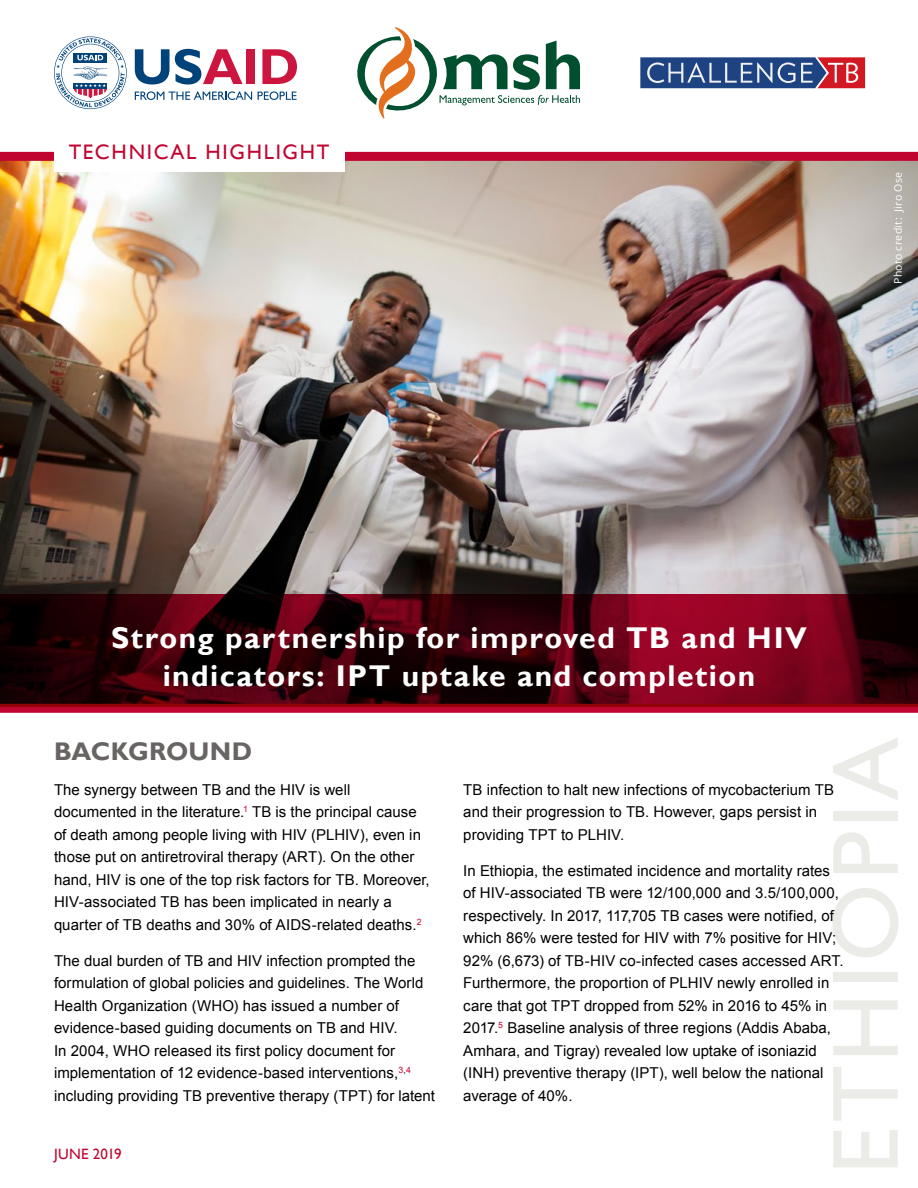
<style>
.page{position:relative;width:918px;height:1188px;background:#fff}
.page>*{position:absolute;margin:0;border:0;box-sizing:border-box;transform-origin:0 0}
.t1{font:94.5px "Gill Sans";letter-spacing:.04em;color:#ebebe8}
.t2{font:700 30px/37.5px "Gill Sans";letter-spacing:.05em;color:#fff;text-align:center}
.Heading_1{font:700 25.5px "Gill Sans";letter-spacing:.005em;color:#686463}
.t3{font:21px "Gill Sans";letter-spacing:.085em;color:#c00630}
.Body_Text{font:15px/22.5px "Arial";letter-spacing:.005em;color:#000}
.Date{font:15px "Gill Sans";letter-spacing:.015em;color:#c00630}
.Photo_credit{font:10.5px "Open Sans";letter-spacing:.03em;color:#fff}
</style>
<div class="page">
<img style="left:0;top:152px;width:918px;height:561px">
<svg style="left:135px;top:91px;width:117px;height:9px"></svg>
<svg style="left:258px;top:91px;width:39px;height:9px"></svg>
<svg style="left:135px;top:49px;width:108px;height:36px"></svg>
<div style="left:246px;top:49px;width:9px;height:35px;background:#cd163f"></div>
<svg style="left:262px;top:49px;width:35px;height:35px"></svg>
<svg style="left:54px;top:36px;width:73px;height:73px"></svg>
<svg style="left:357px;top:27px;width:223px;height:91px"></svg>
<svg style="left:640px;top:57px;width:225px;height:31px;background:#5e5a86"></svg>
<div style="left:54px;top:132px;width:290px;height:40px;background:#fff"></div>
<svg style="left:0;top:594px;width:918px;height:112px;background:#45010e"></svg>
<h3 class="t3" style="left:69px;top:140px;width:262px">TECHNICAL HIGHLIGHT</h3>
<p class="Photo_credit" style="left:891px;top:284px;width:113px;rotate:-90deg">Photo credit: Jiro Ose</p>
<p class="t2" style="left:111px;top:620px;width:697px">Strong partnership for improved TB and HIV indicators: IPT uptake and completion</p>
<p class="Heading_1" style="left:54px;top:736px;width:200px">BACKGROUND</p>
<p class="Body_Text" style="left:54px;top:778px;width:377px">The synergy between TB and the HIV is well documented in the literature.<sup>1</sup> TB is the principal cause of death among people living with HIV (PLHIV), even in those put on antiretroviral therapy (ART). On the other hand, HIV is one of the top risk factors for TB. Moreover, HIV-associated TB has been implicated in nearly a quarter of TB deaths and 30% of AIDS-related deaths.<sup>2</sup></p>
<p class="Body_Text" style="left:54px;top:949px;width:383px">The dual burden of TB and HIV infection prompted the formulation of global policies and guidelines. The World Health Organization (WHO) has issued a number of evidence-based guiding documents on TB and HIV.<br>In 2004, WHO released its first policy document for implementation of 12 evidence-based interventions,<sup>3</sup><sup>,</sup><sup>4 </sup>including providing TB preventive therapy (TPT) for latent</p>
<p class="Date" style="left:54px;top:1146px;width:69px">JUNE 2019</p>
<h1 class="t1" style="left:811px;top:1174px;width:439px;rotate:-90deg">ETHIOPIA</h1>
<p class="Body_Text" style="left:463px;top:778px;width:372px">TB infection to halt new infections of mycobacterium TB and their progression to TB. However, gaps persist in providing TPT to PLHIV.</p>
<p class="Body_Text" style="left:463px;top:859px;width:382px">In Ethiopia, the estimated incidence and mortality rates of HIV-associated TB were 12/100,000 and 3.5/100,000, respectively. In 2017, 117,705 TB cases were notified, of which 86% were tested for HIV with 7% positive for HIV; 92% (6,673) of TB-HIV co-infected cases accessed ART.<br>Furthermore, the proportion of PLHIV newly enrolled in care that got TPT dropped from 52% in 2016 to 45% in 2017.<sup>5</sup> Baseline analysis of three regions (Addis Ababa, Amhara, and Tigray) revealed low uptake of isoniazid (INH) preventive therapy (IPT), well below the national average of 40%.</p>
</div>
